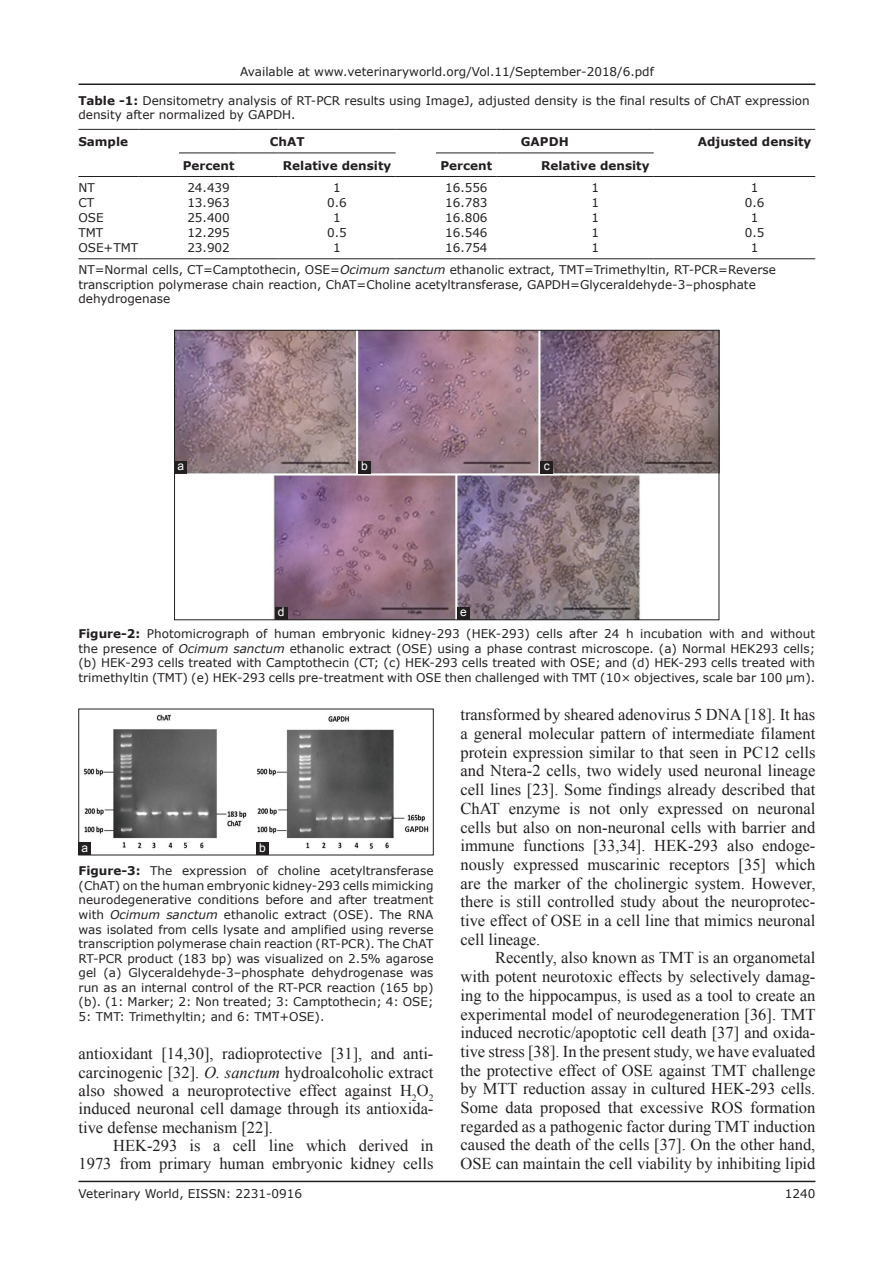
<style>
.page{position:relative;width:894px;height:1263px;background:#fff}
.page>*{position:absolute;margin:0;border:0;box-sizing:border-box;transform-origin:0 0}
.TX{font:16.5px/18.8px "Times New Roman";color:#231f20;text-align:justify}
.FGC{font:12px/14.5px "Verdana";color:#231f20;text-align:justify}
.TFN{font:12px/14.5px "Verdana";color:#231f20}
.TT{font:12px/14.5px "Verdana";color:#231f20}
.TB{font:12px "Verdana";color:#231f20}
.TCH{font:700 12px "Verdana";color:#231f20}
.TBL{font:12px "Verdana";color:#231f20}
.LABEL{font:12px "Arial";color:#fff}
.s1{font-weight:700}
.s2{font-style:italic}
</style>
<div class="page">
<hr style="left:78px;top:1180px;width:737px;height:2px;background:#231f20">
<hr style="left:78px;top:83px;width:737px;height:2px;background:#231f20">
<img style="left:176px;top:332px;width:541px;height:286px">
<div style="left:174px;top:330px;width:545px;height:290px;border:1px solid #231f20"></div>
<div style="left:174px;top:460px;width:13px;height:13px;background:#231f20"></div>
<div style="left:358px;top:460px;width:13px;height:13px;background:#231f20"></div>
<div style="left:540px;top:460px;width:13px;height:13px;background:#231f20"></div>
<div style="left:274px;top:607px;width:13px;height:12px;background:#231f20"></div>
<div style="left:457px;top:607px;width:13px;height:12px;background:#231f20"></div>
<hr style="left:78px;top:258px;width:61px;height:1px;background:#231f20">
<hr style="left:139px;top:258px;width:40px;height:1px;background:#231f20">
<hr style="left:179px;top:258px;width:59px;height:1px;background:#231f20">
<hr style="left:238px;top:258px;width:40px;height:1px;background:#231f20">
<hr style="left:278px;top:258px;width:117px;height:1px;background:#231f20">
<hr style="left:395px;top:258px;width:41px;height:1px;background:#231f20">
<hr style="left:436px;top:258px;width:60px;height:1px;background:#231f20">
<hr style="left:496px;top:258px;width:40px;height:1px;background:#231f20">
<hr style="left:536px;top:258px;width:117px;height:1px;background:#231f20">
<hr style="left:653px;top:258px;width:40px;height:1px;background:#231f20">
<hr style="left:693px;top:258px;width:122px;height:1px;background:#231f20">
<hr style="left:78px;top:129px;width:61px;height:1px;background:#231f20">
<hr style="left:139px;top:129px;width:40px;height:1px;background:#231f20">
<hr style="left:179px;top:129px;width:59px;height:1px;background:#231f20">
<hr style="left:238px;top:129px;width:40px;height:1px;background:#231f20">
<hr style="left:278px;top:129px;width:117px;height:1px;background:#231f20">
<hr style="left:436px;top:129px;width:60px;height:1px;background:#231f20">
<hr style="left:496px;top:129px;width:40px;height:1px;background:#231f20">
<hr style="left:536px;top:129px;width:117px;height:1px;background:#231f20">
<hr style="left:693px;top:129px;width:122px;height:1px;background:#231f20">
<hr style="left:78px;top:176px;width:61px;height:1px;background:#231f20">
<hr style="left:139px;top:176px;width:40px;height:1px;background:#231f20">
<hr style="left:179px;top:176px;width:59px;height:1px;background:#231f20">
<hr style="left:238px;top:176px;width:40px;height:1px;background:#231f20">
<hr style="left:278px;top:176px;width:117px;height:1px;background:#231f20">
<hr style="left:436px;top:176px;width:60px;height:1px;background:#231f20">
<hr style="left:496px;top:176px;width:40px;height:1px;background:#231f20">
<hr style="left:536px;top:176px;width:117px;height:1px;background:#231f20">
<hr style="left:693px;top:176px;width:122px;height:1px;background:#231f20">
<hr style="left:179px;top:153px;width:59px;height:1px;background:#231f20">
<hr style="left:238px;top:153px;width:40px;height:1px;background:#231f20">
<hr style="left:278px;top:153px;width:117px;height:1px;background:#231f20">
<hr style="left:436px;top:153px;width:60px;height:1px;background:#231f20">
<hr style="left:496px;top:153px;width:40px;height:1px;background:#231f20">
<hr style="left:536px;top:153px;width:117px;height:1px;background:#231f20">
<hr style="left:395px;top:129px;width:41px;height:1px;background:#231f20">
<hr style="left:395px;top:176px;width:41px;height:1px;background:#231f20">
<hr style="left:653px;top:129px;width:40px;height:1px;background:#231f20">
<hr style="left:653px;top:176px;width:40px;height:1px;background:#231f20">
<img style="left:83px;top:714px;width:346px;height:135px">
<div style="left:78px;top:842px;width:13px;height:13px;background:#231f20"></div>
<div style="left:256px;top:842px;width:13px;height:13px;background:#231f20"></div>
<p class="FGC" style="left:240px;top:64px;width:415px">Available at www.veterinaryworld.org/Vol.11/September-2018/6.pdf</p>
<p class="TT" style="left:78px;top:93px;width:732px"><span class="s1">Table -1:</span> Densitometry analysis of RT‑PCR results using ImageJ, adjusted density is the final results of ChAT expression density after normalized by GAPDH.</p>
<p class="TCH" style="left:78px;top:133px;width:51px">Sample</p>
<p class="TCH" style="left:270px;top:133px;width:36px">ChAT</p>
<p class="TCH" style="left:520px;top:133px;width:49px">GAPDH</p>
<p class="TCH" style="left:697px;top:133px;width:115px">Adjusted density</p>
<p class="TCH" style="left:183px;top:157px;width:53px">Percent</p>
<p class="TCH" style="left:283px;top:157px;width:110px">Relative density</p>
<p class="TCH" style="left:440px;top:157px;width:53px">Percent</p>
<p class="TCH" style="left:541px;top:157px;width:110px">Relative density</p>
<p class="TB" style="left:78px;top:179px;width:18px">NT</p>
<p class="TB" style="left:187px;top:179px;width:44px">24.439</p>
<p class="TB" style="left:333px;top:179px;width:9px">1</p>
<p class="TB" style="left:445px;top:179px;width:44px">16.556</p>
<p class="TB" style="left:591px;top:179px;width:9px">1</p>
<p class="TB" style="left:750px;top:179px;width:9px">1</p>
<p class="TB" style="left:78px;top:194px;width:17px">CT</p>
<p class="TB" style="left:187px;top:194px;width:44px">13.963</p>
<p class="TB" style="left:327px;top:194px;width:21px">0.6</p>
<p class="TB" style="left:445px;top:194px;width:44px">16.783</p>
<p class="TB" style="left:591px;top:194px;width:9px">1</p>
<p class="TB" style="left:744px;top:194px;width:21px">0.6</p>
<p class="TB" style="left:78px;top:209px;width:27px">OSE</p>
<p class="TB" style="left:187px;top:209px;width:44px">25.400</p>
<p class="TB" style="left:333px;top:209px;width:9px">1</p>
<p class="TB" style="left:445px;top:209px;width:44px">16.806</p>
<p class="TB" style="left:591px;top:209px;width:9px">1</p>
<p class="TB" style="left:750px;top:209px;width:9px">1</p>
<p class="TB" style="left:78px;top:225px;width:26px">TMT</p>
<p class="TB" style="left:187px;top:225px;width:44px">12.295</p>
<p class="TB" style="left:327px;top:225px;width:21px">0.5</p>
<p class="TB" style="left:445px;top:225px;width:44px">16.546</p>
<p class="TB" style="left:591px;top:225px;width:9px">1</p>
<p class="TB" style="left:744px;top:225px;width:21px">0.5</p>
<p class="TBL" style="left:78px;top:240px;width:61px">OSE+TMT</p>
<p class="TBL" style="left:187px;top:240px;width:44px">23.902</p>
<p class="TBL" style="left:333px;top:240px;width:9px">1</p>
<p class="TBL" style="left:445px;top:240px;width:44px">16.754</p>
<p class="TBL" style="left:591px;top:240px;width:9px">1</p>
<p class="TBL" style="left:750px;top:240px;width:9px">1</p>
<p class="TFN" style="left:78px;top:262px;width:698px">NT=Normal cells, CT=Camptothecin, OSE=<span class="s2">Ocimum sanctum</span> ethanolic extract, TMT=Trimethyltin, RT‑PCR=Reverse transcription polymerase chain reaction, ChAT=Choline acetyltransferase, GAPDH=Glyceraldehyde‑3–phosphate dehydrogenase</p>
<p class="LABEL" style="left:177px;top:458px;width:8px">a</p>
<p class="LABEL" style="left:361px;top:458px;width:8px">b</p>
<p class="LABEL" style="left:543px;top:458px;width:7px">c</p>
<p class="LABEL" style="left:278px;top:604px;width:8px">d</p>
<p class="LABEL" style="left:460px;top:604px;width:8px">e</p>
<p class="FGC" style="left:78px;top:626px;width:738px"><span class="s1">Figure-2:</span> Photomicrograph of human embryonic kidney-293 (HEK-293) cells after 24 h incubation with and without the presence of <span class="s2">Ocimum sanctum</span> ethanolic extract (OSE) using a phase contrast microscope. (a) Normal HEK293 cells; (b) HEK-293 cells treated with Camptothecin (CT; (c) HEK-293 cells treated with OSE; and (d) HEK-293 cells treated with trimethyltin (TMT) (e) HEK-293 cells pre-treatment with OSE then challenged with TMT (10× objectives, scale bar 100 µm).</p>
<p class="LABEL" style="left:82px;top:839px;width:8px">a</p>
<p class="LABEL" style="left:259px;top:839px;width:8px">b</p>
<p class="FGC" style="left:78px;top:863px;width:356px"><span class="s1">Figure-3:</span> The expression of choline acetyltransferase (ChAT) on the human embryonic kidney-293 cells mimicking neurodegenerative conditions before and after treatment with <span class="s2">Ocimum sanctum</span> ethanolic extract (OSE). The RNA was isolated from cells lysate and amplified using reverse transcription polymerase chain reaction (RT-PCR). The ChAT RT-PCR product (183 bp) was visualized on 2.5% agarose gel (a) Glyceraldehyde-3–phosphate dehydrogenase was run as an internal control of the RT-PCR reaction (165 bp) (b). (1: Marker; 2: Non treated; 3: Camptothecin; 4: OSE; 5: TMT: Trimethyltin; and 6: TMT+OSE).</p>
<p class="TX" style="left:78px;top:1044px;width:356px;line-height:18.3px">antioxidant [14,30], radioprotective [31], and anti&shy;carcinogenic [32]. <span class="s2">O. sanctum</span> hydroalcoholic extract also showed a neuroprotective effect against H<sub>2</sub>O<sub>2 </sub>induced neuronal cell damage through its antioxida&shy;tive defense mechanism [22].</p>
<p class="TX" style="left:78px;top:1136px;width:356px;line-height:18.3px;text-align:right">HEK-293 is a cell line which derived in<br>1973 from primary human embryonic kidney cells</p>
<p class="TX" style="left:460px;top:705px;width:356px">transformed by sheared adenovirus 5 DNA [18]. It has a general molecular pattern of intermediate filament protein expression similar to that seen in PC12 cells and Ntera-2 cells, two widely used neuronal lineage cell lines [23]. Some findings already described that ChAT enzyme is not only expressed on neuronal cells but also on non-neuronal cells with barrier and immune functions [33,34]. HEK-293 also endoge&shy;nously expressed muscarinic receptors [35] which are the marker of the cholinergic system. However, there is still controlled study about the neuroprotec&shy;tive effect of OSE in a cell line that mimics neuronal cell lineage.</p>
<p class="TX" style="left:460px;top:948px;width:356px;text-indent:34px">Recently, also known as TMT is an organometal with potent neurotoxic effects by selectively damag&shy;ing to the hippocampus, is used as a tool to create an experimental model of neurodegeneration [36]. TMT induced necrotic/apoptotic cell death [37] and oxida&shy;tive stress [38]. In the present study, we have evaluated the protective effect of OSE against TMT challenge by MTT reduction assay in cultured HEK-293 cells.<br>Some data proposed that excessive ROS formation regarded as a pathogenic factor during TMT induction caused the death of the cells [37]. On the other hand, OSE can maintain the cell viability by inhibiting lipid</p>
<p class="FGC" style="left:78px;top:1186px;width:225px">Veterinary World, EISSN: 2231-0916</p>
<p class="FGC" style="left:784px;top:1186px;width:32px">1240</p>
</div>
